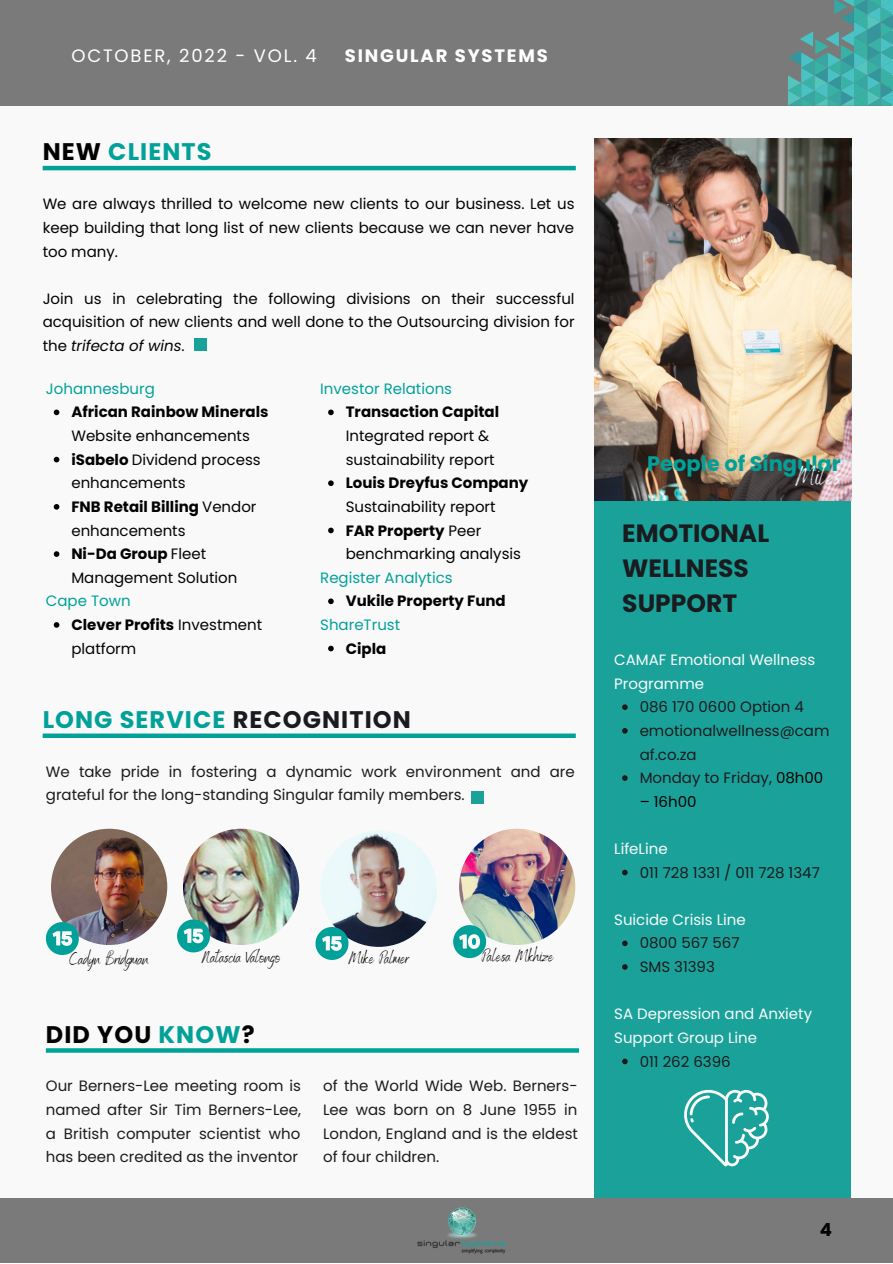
<style>
.page{position:relative;width:893px;height:1264px;background:#fff}
.page>*{position:absolute;margin:0;border:0;box-sizing:border-box;transform-origin:0 0}
.t1{font:27px "Benedict";color:#fafafa}
.t2{font:700 25.05px/34.8px "Poppins";color:#1a1b1e}
.t3{font:700 24px "Poppins";letter-spacing:.045em;color:#01a19a}
.t4{font:700 24px "Poppins";letter-spacing:.045em;color:#020202}
.t5{font:700 21px "Poppins";color:#01a19a}
.t6{font:18px "Poppins";letter-spacing:.1em;color:#fff}
.t7{font:700 18px "Poppins";letter-spacing:.1em;color:#fff}
.t8{font:700 18px "Poppins";color:#000}
.t9{font:17.25px "Benedict";color:#000}
.t10{font:15px/23.5px "Poppins";color:#020202}
.t11{font:15px/23.5px "Poppins";color:#1a1b1e}
.t12{font:15px/23.5px "Poppins";color:#fafafa}
.t13{font:700 15px "Poppins";color:#020202}
.t14{font:15px "Poppins";color:#01a19a}
.s1{color:#020202}
.s2{font-style:italic}
.s3{font-weight:700}
.s4{color:#1a1b1e}
.s5{color:#01a19a}
</style>
<div class="page">
<div style="left:0;top:0;width:892px;height:1262px;background:#f9f9f9"></div>
<div style="left:594px;top:500px;width:256px;height:697px;background:#1aa29a"></div>
<div style="left:0;top:1198px;width:892px;height:64px;background:#7a7a7a"></div>
<div style="left:0;top:0;width:891px;height:106px;background:#7a7a7a"></div>
<img style="left:417px;top:1207px;width:89px;height:47px">
<svg style="left:788px;top:0;width:104px;height:106px"></svg>
<img style="left:594px;top:138px;width:256px;height:362px">
<hr style="left:43px;top:166px;width:532px;height:4px;background:#01a19a">
<svg style="left:328px;top:409px;width:6px;height:6px"></svg>
<svg style="left:328px;top:480px;width:6px;height:6px"></svg>
<svg style="left:328px;top:527px;width:6px;height:6px"></svg>
<svg style="left:328px;top:598px;width:6px;height:6px"></svg>
<svg style="left:328px;top:645px;width:6px;height:6px"></svg>
<svg style="left:54px;top:409px;width:5px;height:6px"></svg>
<svg style="left:54px;top:457px;width:5px;height:5px"></svg>
<svg style="left:54px;top:504px;width:5px;height:5px"></svg>
<svg style="left:54px;top:551px;width:5px;height:6px"></svg>
<svg style="left:54px;top:622px;width:5px;height:5px"></svg>
<div style="left:43px;top:733px;width:532px;height:5px;background:#01a19a"></div>
<img style="left:183px;top:828px;width:116px;height:117px;border-radius:50%">
<svg style="left:177px;top:919px;width:33px;height:33px"></svg>
<img style="left:51px;top:828px;width:116px;height:117px;border-radius:50%">
<svg style="left:46px;top:922px;width:33px;height:33px"></svg>
<img style="left:459px;top:828px;width:116px;height:117px;border-radius:50%">
<svg style="left:453px;top:925px;width:33px;height:33px"></svg>
<img style="left:320px;top:830px;width:117px;height:116px;border-radius:50%">
<svg style="left:315px;top:927px;width:33px;height:32px"></svg>
<svg style="left:46px;top:1048px;width:533px;height:4px;background:#0fa69f"></svg>
<svg style="left:684px;top:1089px;width:84px;height:77px"></svg>
<svg style="left:622px;top:704px;width:5px;height:6px"></svg>
<svg style="left:622px;top:728px;width:5px;height:5px"></svg>
<svg style="left:622px;top:775px;width:5px;height:5px"></svg>
<svg style="left:622px;top:869px;width:5px;height:6px"></svg>
<svg style="left:622px;top:940px;width:5px;height:6px"></svg>
<svg style="left:622px;top:964px;width:5px;height:5px"></svg>
<svg style="left:622px;top:1058px;width:5px;height:6px"></svg>
<div style="left:471px;top:790px;width:12px;height:13px;background:#1aa29a"></div>
<div style="left:194px;top:338px;width:12px;height:12px;background:#1aa29a"></div>
<p class="t6" style="left:71px;top:43px;width:247px">OCTOBER, 2022 - VOL. 4</p>
<p class="t7" style="left:345px;top:43px;width:205px">SINGULAR SYSTEMS</p>
<h3 class="t3" style="left:43px;top:135px;width:170px"><span class="s1">NEW</span> CLIENTS</h3>
<p class="t10" style="left:43px;top:192px;width:533px;text-align:justify">We are always thrilled to welcome new clients to our business. Let us keep building that long list of new clients because we can never have too many.</p>
<p class="t10" style="left:43px;top:287px;width:533px;text-align:justify">Join us in celebrating the following divisions on their successful acquisition of new clients and well done to the Outsourcing division for the <span class="s2">trifecta of wins</span>.</p>
<p class="t14" style="left:46px;top:378px;width:110px">Johannesburg</p>
<p class="t13" style="left:71px;top:401px;width:198px">African Rainbow Minerals</p>
<p class="t10" style="left:71px;top:424px;width:191px">Website enhancements <span class="s3">iSabelo</span> Dividend process enhancements<br><span class="s3">FNB Retail Billing</span> Vendor enhancements<br><span class="s3">Ni-Da Group</span> Fleet<br>Management Solution</p>
<p class="t10" style="left:71px;top:613px;width:192px"><span class="s3">Clever Profits</span> Investment platform</p>
<p class="t14" style="left:46px;top:590px;width:86px">Cape Town</p>
<p class="t14" style="left:320px;top:378px;width:133px">Investor Relations</p>
<p class="t13" style="left:346px;top:401px;width:155px">Transaction Capital</p>
<p class="t10" style="left:346px;top:424px;width:150px">Integrated report &amp; sustainability report</p>
<p class="t13" style="left:346px;top:472px;width:184px">Louis Dreyfus Company</p>
<p class="t10" style="left:346px;top:495px;width:177px">Sustainability report<br><span class="s3">FAR Property</span> Peer benchmarking analysis</p>
<p class="t13" style="left:346px;top:590px;width:161px">Vukile Property Fund</p>
<p class="t13" style="left:346px;top:638px;width:42px">Cipla</p>
<p class="t14" style="left:320px;top:567px;width:134px">Register Analytics</p>
<p class="t14" style="left:320px;top:614px;width:81px">ShareTrust</p>
<h3 class="t3" style="left:43px;top:702px;width:369px">LONG SERVICE <span class="s4">RECOGNITION</span></h3>
<p class="t11" style="left:46px;top:759px;width:530px">We take pride in fostering a dynamic work environment and are grateful for the long-standing Singular family members.</p>
<p class="t9" style="left:69px;top:948px;width:81px">Cadyn Bridgman</p>
<p class="t9" style="left:202px;top:945px;width:80px">Natascia Valongo</p>
<p class="t9" style="left:348px;top:946px;width:62px">Mike Palmer</p>
<p class="t9" style="left:482px;top:944px;width:73px">Palesa Mkhize</p>
<h3 class="t4" style="left:46px;top:1017px;width:210px">DID YOU <span class="s5">KNOW</span>?</h3>
<p class="t11" style="left:46px;top:1074px;width:257px;text-align:justify">Our Berners-Lee meeting room is named after Sir Tim Berners-Lee, a British computer scientist who has been credited as the inventor</p>
<p class="t11" style="left:323px;top:1074px;width:256px;text-align:justify">of the World Wide Web. Berners-Lee was born on 8 June 1955 in London, England and is the eldest of four children.</p>
<h3 class="t5" style="left:647px;top:449px;width:195px">People of Singular</h3>
<h1 class="t1" style="left:795px;top:459px;width:47px">Miles</h1>
<h2 class="t2" style="left:622px;top:516px;width:148px">EMOTIONAL<br>WELLNESS<br>SUPPORT</h2>
<p class="t12" style="left:614px;top:648px;width:202px">CAMAF Emotional Wellness<br>Programme</p>
<p class="t11" style="left:639px;top:695px;width:191px">086 170 0600 Option 4 emotionalwellness@cam af.co.za<br>Monday to Friday, <span class="s1">08h00</span></p>
<p class="t10" style="left:639px;top:789px;width:58px">– 16h00</p>
<p class="t12" style="left:614px;top:837px;width:55px">LifeLine</p>
<p class="t11" style="left:639px;top:860px;width:182px">011 728 1331 / 011 728 1347</p>
<p class="t12" style="left:614px;top:907px;width:133px">Suicide Crisis Line</p>
<p class="t11" style="left:639px;top:931px;width:101px">0800 567 567<br>SMS 31393</p>
<p class="t12" style="left:614px;top:1002px;width:199px">SA Depression and Anxiety<br>Support Group Line</p>
<p class="t11" style="left:639px;top:1049px;width:93px">011 262 6396</p>
<p class="t8" style="left:819px;top:1216px;width:14px">4</p>
</div>
